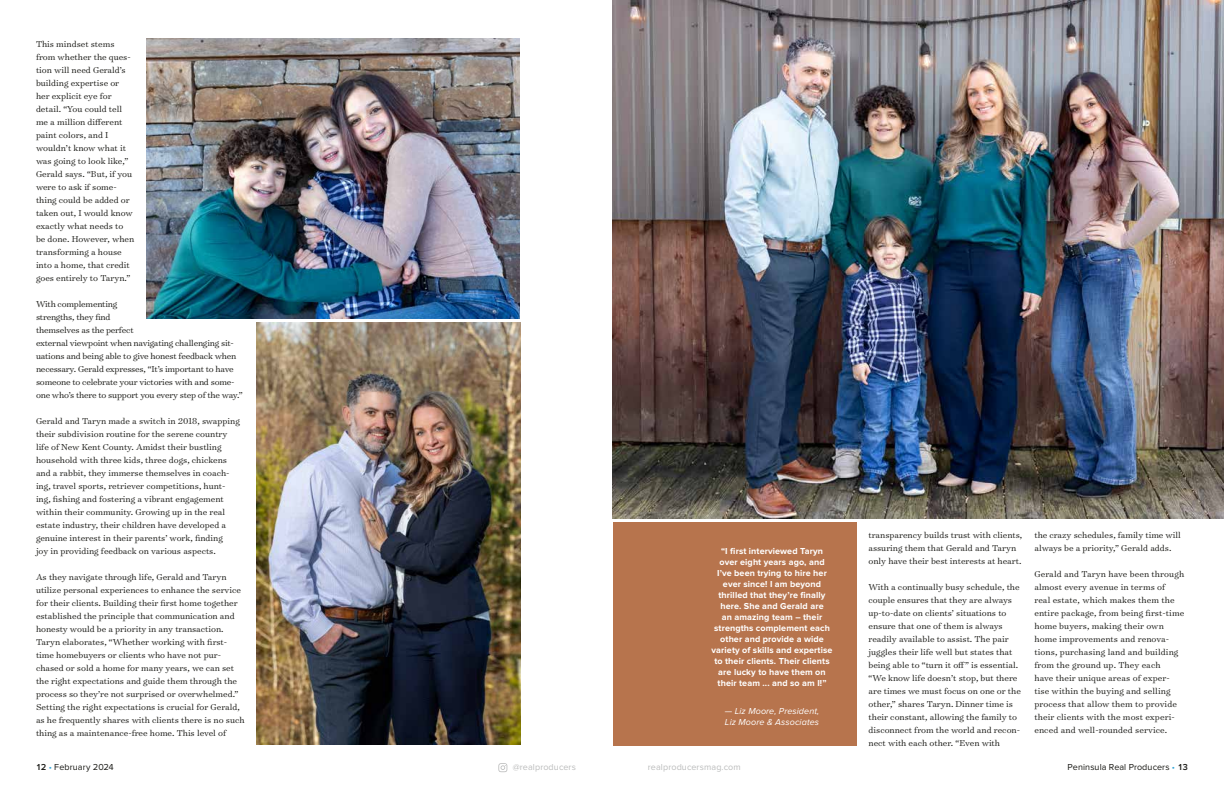
<style>
.page{position:relative;width:1224px;height:792px;background:#fff}
.page>*{position:absolute;margin:0;border:0;box-sizing:border-box;transform-origin:0 0}
.t1{font:300 9.8px/13px "Surveyor Text";color:#171713}
.t2{font:300 9.8px/13px "Surveyor Text";letter-spacing:-.02em;color:#171713}
.t3{font:700 9px/11px "Proxima Nova";letter-spacing:.01em;color:#fff;text-align:center}
.t4{font:9px "Proxima Nova";letter-spacing:.01em;color:#171713}
.t5{font:italic 9px/11px "Proxima Nova";letter-spacing:.01em;color:#fff}
.t6{font:9px "Proxima Nova";letter-spacing:.01em;color:#bbbcbc}
.s1{font-weight:600}
.s2{color:#31a5d9}
</style>
<div class="page">
<svg style="left:498px;top:763px;width:9px;height:9px"></svg>
<div style="left:613px;top:523px;width:244px;height:223px;background:#b7744d"></div>
<img style="left:146px;top:39px;width:374px;height:280px">
<img style="left:612px;top:0;width:612px;height:519px">
<img style="left:257px;top:323px;width:264px;height:421px">
<p class="t1" style="left:36px;top:37px;width:100px">This mindset stems from whether the ques&shy;tion will need Gerald’s building expertise or her explicit eye for detail. “You could tell me a million different paint colors, and I wouldn’t know what it was going to look like,”<br>Gerald says. “But, if you were to ask if some&shy;thing could be added or taken out, I would know exactly what needs to be done. However, when transforming a house into a home, that credit goes entirely to Taryn.”</p>
<p class="t2" style="left:36px;top:297px;width:208px">With complementing<br>strengths, they find<br>themselves as the perfect<br>external viewpoint when navigating challenging sit&shy;uations and being able to give honest feedback when necessary. Gerald expresses, “It’s important to have someone to celebrate your victories with and some&shy;one who’s there to support you every step of the way.”</p>
<p class="t1" style="left:36px;top:414px;width:205px">Gerald and Taryn made a switch in 2018, swapping their subdivision routine for the serene country life of New Kent County. Amidst their bustling household with three kids, three dogs, chickens and a rabbit, they immerse themselves in coach&shy;ing, travel sports, retriever competitions, hunt&shy;ing, fishing and fostering a vibrant engagement within their community. Growing up in the real estate industry, their children have developed a genuine interest in their parents’ work, finding<br>joy in providing feedback on various aspects.</p>
<p class="t1" style="left:36px;top:570px;width:210px">As they navigate through life, Gerald and Taryn utilize personal experiences to enhance the service for their clients. Building their first home together established the principle that communication and honesty would be a priority in any transaction.<br>Taryn elaborates, “Whether working with first&shy;time homebuyers or clients who have not pur&shy;chased or sold a home for many years, we can set the right expectations and guide them through the process so they’re not surprised or overwhelmed.” Setting the right expectations is crucial for Gerald, as he frequently shares with clients there is no such thing as a maintenance-free home. This level of</p>
<p class="t3" style="left:712px;top:546px;width:122px">“I first interviewed Taryn over eight years ago, and<br>I’ve been trying to hire her ever since! I am beyond thrilled that they’re finally here. She and Gerald are<br>an amazing team – their strengths complement each other and provide a wide variety of skills and expertise to their clients. Their clients are lucky to have them on their team ... and so am I!”</p>
<p class="t5" style="left:725px;top:706px;width:96px">— Liz Moore, President,<br>Liz Moore &amp; Associates</p>
<p class="t1" style="left:869px;top:528px;width:155px">transparency builds trust with clients, assuring them that Gerald and Taryn only have their best interests at heart.</p>
<p class="t1" style="left:869px;top:580px;width:154px">With a continually busy schedule, the couple ensures that they are always up-to-date on clients’ situations to ensure that one of them is always readily available to assist. The pair juggles their life well but states that being able to “turn it off” is essential. “We know life doesn’t stop, but there are times we must focus on one or the other,” shares Taryn. Dinner time is their constant, allowing the family to disconnect from the world and recon&shy;nect with each other. “Even with</p>
<p class="t1" style="left:1034px;top:528px;width:148px">the crazy schedules, family time will always be a priority,” Gerald adds.</p>
<p class="t1" style="left:1034px;top:567px;width:151px">Gerald and Taryn have been through almost every avenue in terms of<br>real estate, which makes them the entire package, from being first-time home buyers, making their own home improvements and renova&shy;tions, purchasing land and building from the ground up. They each<br>have their unique areas of exper&shy;tise within the buying and selling process that allow them to provide their clients with the most experi&shy;enced and well-rounded service.</p>
<p class="t4" style="left:36px;top:762px;width:80px"><span class="s1">12</span> <span class="s2">•</span> February 2024</p>
<p class="t6" style="left:513px;top:762px;width:65px">@realproducers</p>
<p class="t6" style="left:648px;top:762px;width:94px">realproducersmag.com</p>
<p class="t4" style="left:1068px;top:762px;width:122px">Peninsula Real Producers <span class="s2">•</span> <span class="s1">13</span></p>
</div>
